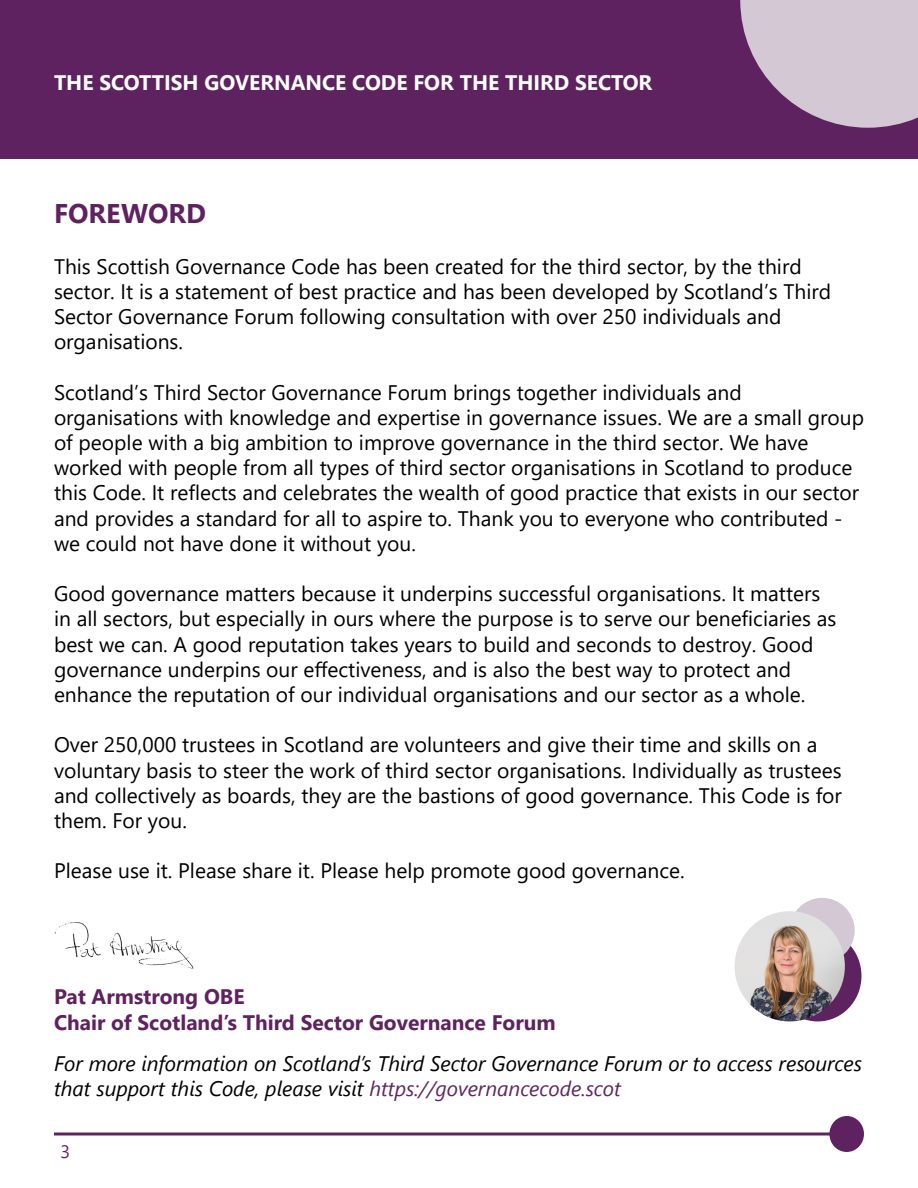
<style>
.page{position:relative;width:918px;height:1188px;background:#fff}
.page>*{position:absolute;margin:0;border:0;box-sizing:border-box;transform-origin:0 0}
.t1{font:700 27px "Segoe UI";color:#602160}
.t2{font:21px/25.2px "Segoe UI";color:#000}
.t3{font:italic 21px/25.2px "Segoe UI";color:#000}
.t4{font:700 21px/25.2px "Segoe UI";color:#602160}
.t5{font:700 21px "Segoe UI";color:#fff}
.t6{font:18px "Segoe UI";color:#602160}
.s1{color:#5f2760}
</style>
<div class="page">
<div style="left:0;top:0;width:918px;height:158px;background:#5f2260"></div>
<svg style="left:740px;top:0;width:178px;height:128px"></svg>
<div style="left:829px;top:1116px;width:35px;height:36px;background:#5f2260;border-radius:50%"></div>
<svg style="left:54px;top:1132px;width:776px;height:4px;background:#865787"></svg>
<div style="left:774px;top:930px;width:87px;height:91px;background:#5f2260;border-radius:50%"></div>
<div style="left:790px;top:898px;width:65px;height:65px;background:#d4c8d4;border-radius:50%"></div>
<img style="left:735px;top:911px;width:110px;height:110px;border-radius:55px">
<img style="left:54px;top:922px;width:140px;height:47px">
<p class="t5" style="left:54px;top:63px;width:600px">THE SCOTTISH GOVERNANCE CODE FOR THE THIRD SECTOR</p>
<p class="t1" style="left:54px;top:188px;width:154px">FOREWORD</p>
<p class="t2" style="left:54px;top:252px;width:779px">This Scottish Governance Code has been created for the third sector, by the third sector. It is a statement of best practice and has been developed by Scotland’s Third Sector Governance Forum following consultation with over 250 individuals and organisations.</p>
<p class="t2" style="left:54px;top:378px;width:812px">Scotland’s Third Sector Governance Forum brings together individuals and organisations with knowledge and expertise in governance issues. We are a small group of people with a big ambition to improve governance in the third sector. We have worked with people from all types of third sector organisations in Scotland to produce this Code. It reflects and celebrates the wealth of good practice that exists in our sector and provides a standard for all to aspire to. Thank you to everyone who contributed - we could not have done it without you.</p>
<p class="t2" style="left:54px;top:579px;width:784px">Good governance matters because it underpins successful organisations. It matters in all sectors, but especially in ours where the purpose is to serve our beneficiaries as best we can. A good reputation takes years to build and seconds to destroy. Good governance underpins our effectiveness, and is also the best way to protect and enhance the reputation of our individual organisations and our sector as a whole.</p>
<p class="t2" style="left:54px;top:731px;width:789px">Over 250,000 trustees in Scotland are volunteers and give their time and skills on a voluntary basis to steer the work of third sector organisations. Individually as trustees and collectively as boards, they are the bastions of good governance. This Code is for them. For you.</p>
<p class="t2" style="left:54px;top:857px;width:632px">Please use it. Please share it. Please help promote good governance.</p>
<p class="t4" style="left:54px;top:983px;width:503px">Pat Armstrong OBE<br>Chair of Scotland’s Third Sector Governance Forum</p>
<p class="t3" style="left:54px;top:1048px;width:810px">For more information on Scotland’s Third Sector Governance Forum or to access resources that support this Code, please visit <span class="s1">https://governancecode.scot</span></p>
<p class="t6" style="left:60px;top:1134px;width:11px">3</p>
</div>
